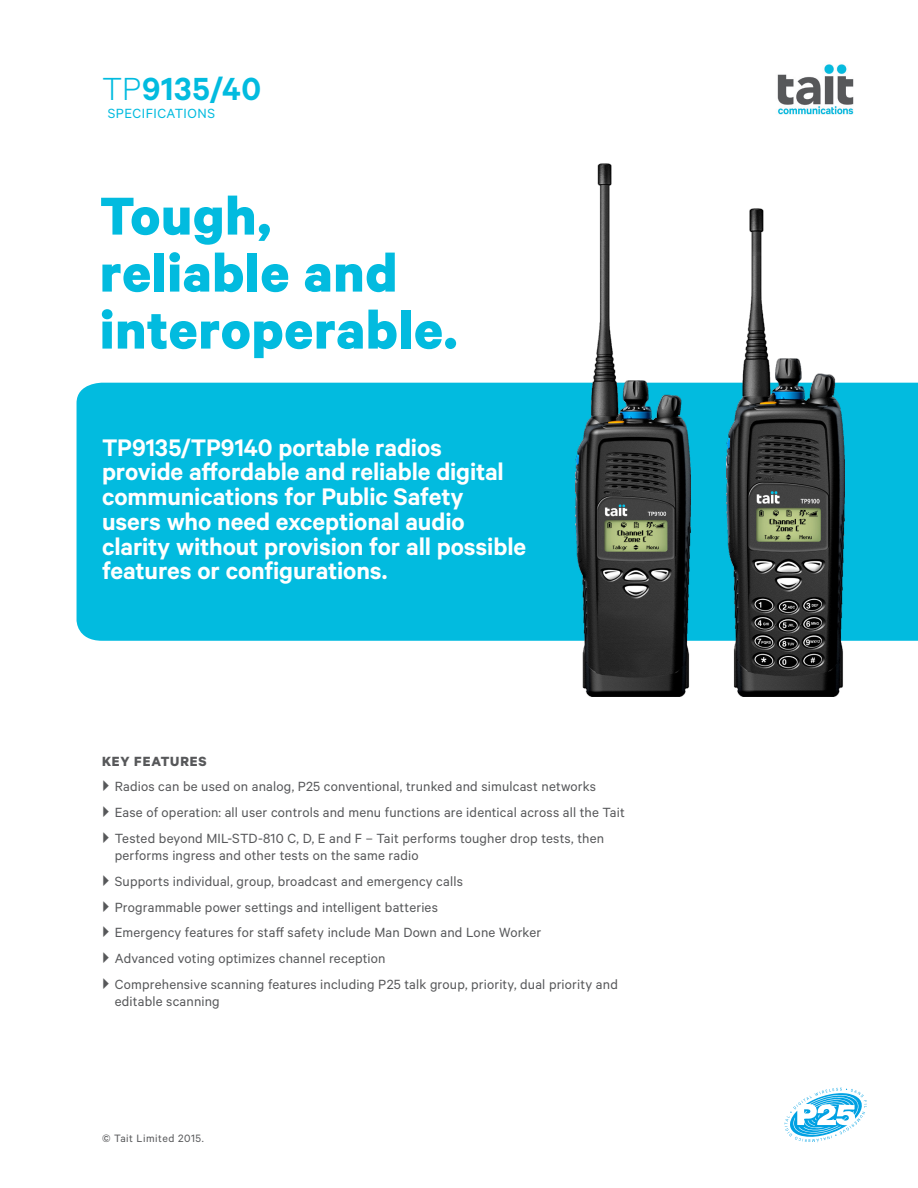
<style>
.page{position:relative;width:918px;height:1188px;background:#fff}
.page>*{position:absolute;margin:0;border:0;box-sizing:border-box;transform-origin:0 0}
.Main_Header_--_Blue{font:700 60px "Calibre";letter-spacing:.015em;color:#02bbdf}
.t1{font:600 36px "Calibre";letter-spacing:.02em;color:#02bbdf}
.Intro_Text_--_White{font:600 27px/24.8px "Calibre";letter-spacing:-.005em;color:#fff}
.t2{font:15px/17.2px "Calibre";letter-spacing:.01em;color:#57585a}
.t3{font:15px "Calibre";letter-spacing:.035em;color:#02bbdf}
.Sub_Header{font:700 15px "Calibre";letter-spacing:.055em;color:#57585a}
.t4{font:12px "Calibre";letter-spacing:.04em;color:#57585a}
.s1{font-weight:300}
</style>
<div class="page">
<img style="left:777px;top:64px;width:77px;height:51px">
<svg style="left:785px;top:1088px;width:82px;height:54px"></svg>
<div style="left:77px;top:383px;width:841px;height:258px;background:#02bbdf"></div>
<img style="left:727px;top:208px;width:118px;height:489px">
<img style="left:576px;top:163px;width:115px;height:534px">
<h2 class="t1" style="left:102px;top:67px;width:161px"><span class="s1">TP</span>9135/40</h2>
<p class="t3" style="left:108px;top:104px;width:109px">SPECIFICATIONS</p>
<p class="Main_Header_--_Blue" style="left:100px;top:179px;width:173px">Tough,</p>
<p class="Main_Header_--_Blue" style="left:100px;top:236px;width:299px">reliable and</p>
<p class="Main_Header_--_Blue" style="left:100px;top:293px;width:359px">interoperable.</p>
<p class="Intro_Text_--_White" style="left:102px;top:434px;width:426px">TP9135/TP9140 portable radios provide affordable and reliable digital communications for Public Safety users who need exceptional audio clarity without provision for all possible features or configurations.</p>
<p class="Sub_Header" style="left:102px;top:752px;width:106px">KEY FEATURES</p>
<p class="t2" style="left:115px;top:778px;width:483px">Radios can be used on analog, P25 conventional, trunked and simulcast networks</p>
<p class="t2" style="left:115px;top:803px;width:512px">Ease of operation: all user controls and menu functions are identical across all the Tait</p>
<p class="t2" style="left:115px;top:829px;width:491px">Tested beyond MIL-STD-810 C, D, E and F – Tait performs tougher drop tests, then performs ingress and other tests on the same radio</p>
<p class="t2" style="left:115px;top:872px;width:350px">Supports individual, group, broadcast and emergency calls</p>
<p class="t2" style="left:115px;top:898px;width:325px">Programmable power settings and intelligent batteries</p>
<p class="t2" style="left:115px;top:924px;width:428px">Emergency features for staff safety include Man Down and Lone Worker</p>
<p class="t2" style="left:115px;top:949px;width:272px">Advanced voting optimizes channel reception</p>
<p class="t2" style="left:115px;top:975px;width:505px">Comprehensive scanning features including P25 talk group, priority, dual priority and editable scanning</p>
<p class="t4" style="left:102px;top:1132px;width:103px">© Tait Limited 2015.</p>
</div>
